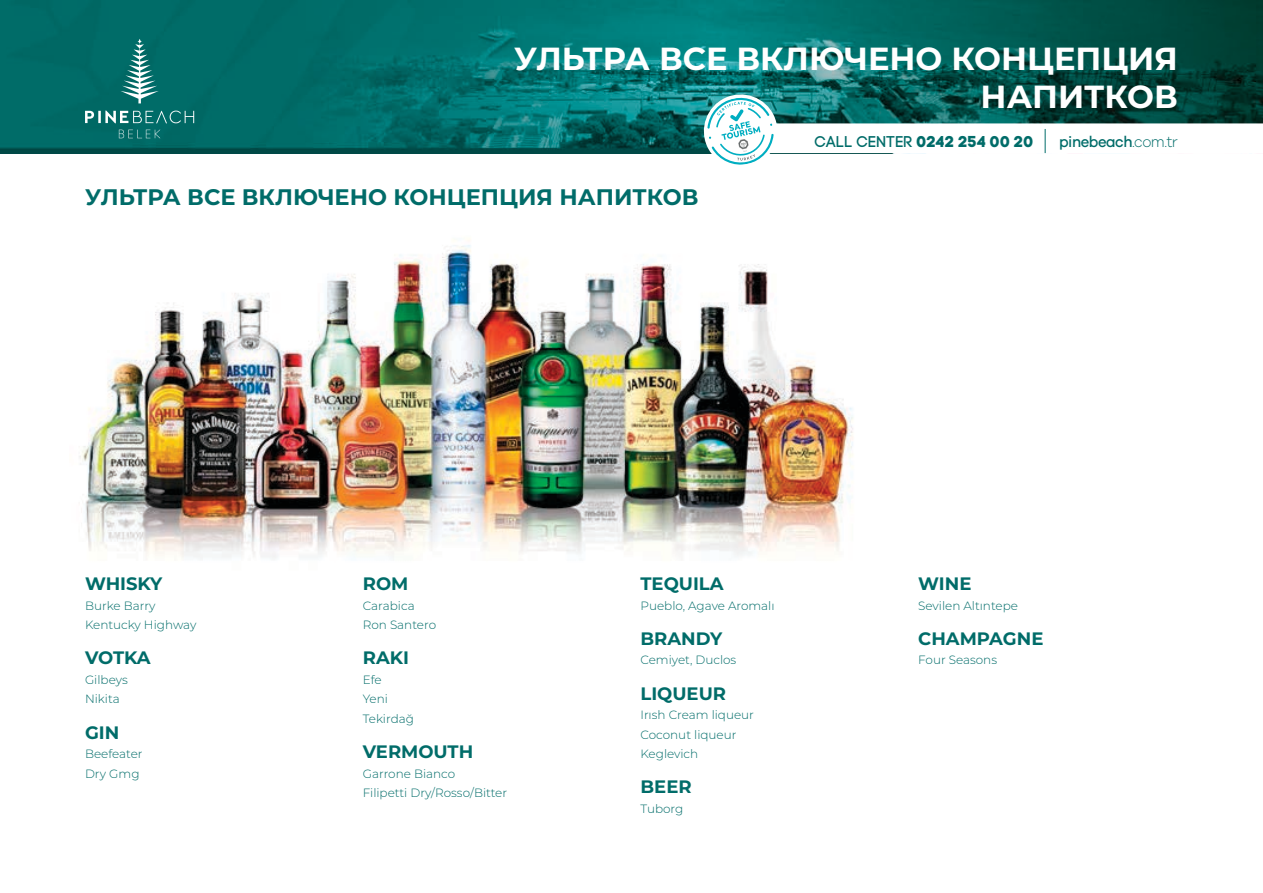
<style>
.page{position:relative;width:1263px;height:893px;background:#fff}
.page>*{position:absolute;margin:0;border:0;box-sizing:border-box;transform-origin:0 0}
.t1{font:700 31.95px/38.2px "Montserrat";color:#fff;text-align:right}
.t2{font:700 22.5px "Montserrat";color:#006c69}
.t3{font:700 18px "Montserrat";color:#006c69}
.t4{font:15.6px "Code Pro Bold LC";letter-spacing:.01em;color:#006c69}
.t5{font:500 15.6px "Galano Grotesque";letter-spacing:-.03em;color:#006c69;scale:.95 1}
.t6{font:300 12px/19.5px "Montserrat";color:#006c69}
.s1{font-family:"Code Pro"}
.s2{font-weight:300}
</style>
<div class="page">
<img style="left:0;top:0;width:1263px;height:153px">
<svg style="left:85px;top:39px;width:109px;height:99px;background:#167773"></svg>
<svg style="left:699px;top:89px;width:564px;height:76px"></svg>
<img style="left:79px;top:239px;width:774px;height:320px">
<h1 class="t1" style="left:514px;top:38px;width:665px">УЛЬТРА ВСЕ ВКЛЮЧЕНО КOНЦЕПЦИЯ<br>НАПИТКОВ</h1>
<h2 class="t2" style="left:85px;top:181px;width:615px">УЛЬТРА ВСЕ ВКЛЮЧЕНО КOНЦЕПЦИЯ НАПИТКОВ</h2>
<h3 class="t4" style="left:814px;top:132px;width:221px"><span class="s1">CALL CENTER</span> 0242 254 00 20</h3>
<h3 class="t5" style="left:1059px;top:133px;width:127px">pinebeach<span class="s2">.com.tr</span></h3>
<h3 class="t3" style="left:85px;top:571px;width:79px">WHISKY</h3>
<p class="t6" style="left:85px;top:595px;width:113px">Burke Barry<br>Kentucky Highway</p>
<h3 class="t3" style="left:85px;top:645px;width:67px">VOTKA</h3>
<p class="t6" style="left:85px;top:669px;width:44px">Gilbeys<br>Nikita</p>
<h3 class="t3" style="left:85px;top:719px;width:36px">GIN</h3>
<p class="t6" style="left:85px;top:744px;width:59px">Beefeater<br>Dry Gmg</p>
<h3 class="t3" style="left:363px;top:571px;width:47px">ROM</h3>
<p class="t6" style="left:363px;top:595px;width:75px">Carabica<br>Ron Santero</p>
<h3 class="t3" style="left:363px;top:645px;width:48px">RAKI</h3>
<p class="t6" style="left:363px;top:669px;width:53px">Efe<br>Yeni<br>Tekirdağ</p>
<h3 class="t3" style="left:363px;top:739px;width:112px">VERMOUTH</h3>
<p class="t6" style="left:363px;top:763px;width:146px">Garrone Bianco<br>Filipetti Dry/Rosso/Bitter</p>
<h3 class="t3" style="left:640px;top:571px;width:85px">TEQUILA</h3>
<p class="t6" style="left:640px;top:595px;width:136px">Pueblo, Agave Aromalı</p>
<h3 class="t3" style="left:640px;top:626px;width:83px">BRANDY</h3>
<p class="t6" style="left:640px;top:650px;width:97px">Cemiyet, Duclos</p>
<h3 class="t3" style="left:640px;top:680px;width:87px">LIQUEUR</h3>
<p class="t6" style="left:640px;top:705px;width:115px">Irısh Cream liqueur<br>Coconut liqueur<br>Keglevich</p>
<h3 class="t3" style="left:640px;top:774px;width:53px">BEER</h3>
<p class="t6" style="left:640px;top:798px;width:44px">Tuborg</p>
<h3 class="t3" style="left:918px;top:571px;width:55px">WINE</h3>
<p class="t6" style="left:918px;top:595px;width:101px">Sevilen Altıntepe</p>
<h3 class="t3" style="left:918px;top:626px;width:127px">CHAMPAGNE</h3>
<p class="t6" style="left:918px;top:650px;width:80px">Four Seasons</p>
</div>
